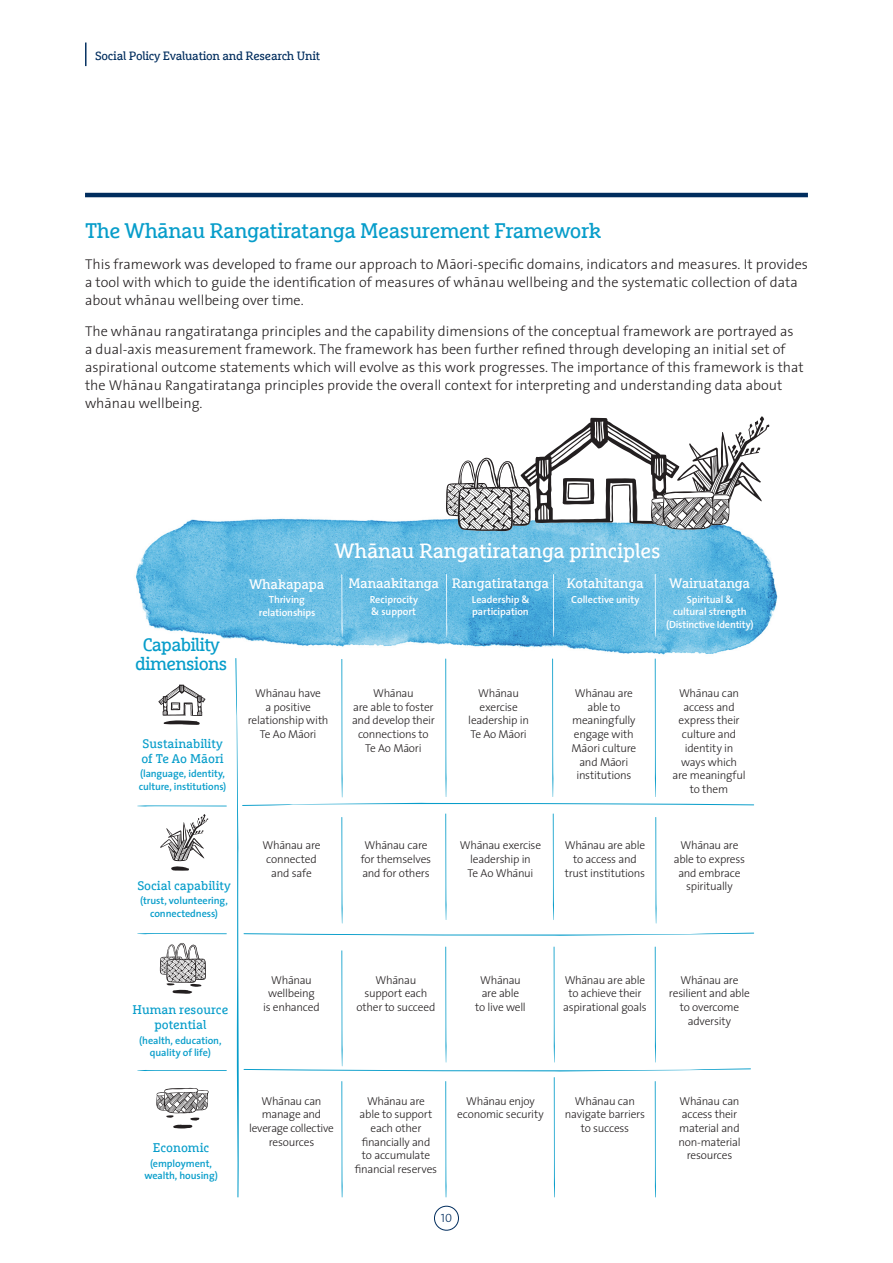
<style>
.page{position:relative;width:893px;height:1263px;background:#fff}
.page>*{position:absolute;margin:0;border:0;box-sizing:border-box;transform-origin:0 0}
.Subhead_1{font:21px "Marselis Slab Maori";letter-spacing:-.02em;color:#079dca}
.t1{font:20.55px "Marselis Slab Maori";letter-spacing:-.01em;color:#fff}
.t2{font:18.3px/18.3px "Marselis Slab Maori";letter-spacing:-.04em;color:#079dca;text-align:center}
.Body{font:300 14.25px/18px "Maori Sans";color:#231f20}
.t3{font:13.65px "Marselis Slab Maori";letter-spacing:-.01em;color:#fff}
.t4{font:12.6px/15px "Marselis Slab Maori";color:#079dca;text-align:center}
.t5{font:12px "Marselis Slab Maori";letter-spacing:-.02em;color:#002d5e}
.t6{font:12px "Maori Sans Light Caps";color:#002d5e}
.t7{font:300 11.4px/13.6px "Maori Sans";letter-spacing:-.02em;color:#231f20;text-align:center}
.t8{font:600 10.2px/12.6px "Maori Sans";letter-spacing:-.01em;color:#079dca;text-align:center}
.t9{font:600 10.2px/12.6px "Maori Sans";letter-spacing:-.01em;color:#fff;text-align:center}
</style>
<div class="page">
<div style="left:434px;top:1206px;width:25px;height:24px;border:1px solid #002d5e;border-radius:50%"></div>
<hr style="left:85px;top:193px;width:723px;height:4px;background:#002d5e">
<svg style="left:85px;top:43px;width:1px;height:23px"></svg>
<img style="left:135px;top:518px;width:643px;height:137px">
<svg style="left:160px;top:943px;width:46px;height:51px"></svg>
<svg style="left:158px;top:685px;width:48px;height:40px"></svg>
<svg style="left:160px;top:814px;width:48px;height:57px"></svg>
<svg style="left:156px;top:1088px;width:53px;height:40px"></svg>
<svg style="left:446px;top:416px;width:323px;height:115px"></svg>
<svg style="left:341px;top:574px;width:2px;height:63px"></svg>
<svg style="left:446px;top:574px;width:2px;height:63px"></svg>
<svg style="left:553px;top:574px;width:1px;height:63px"></svg>
<svg style="left:655px;top:574px;width:1px;height:63px"></svg>
<svg style="left:235px;top:658px;width:519px;height:539px"></svg>
<svg style="left:137px;top:805px;width:90px;height:2px"></svg>
<svg style="left:137px;top:933px;width:90px;height:1px"></svg>
<svg style="left:137px;top:1070px;width:90px;height:1px"></svg>
<p class="t5" style="left:95px;top:48px;width:226px">Social Policy Evaluation and Research Unit</p>
<p class="Subhead_1" style="left:85px;top:218px;width:518px">The Whānau Rangatiratanga Measurement Framework</p>
<p class="Body" style="left:85px;top:255px;width:724px">This framework was developed to frame our approach to Māori-specific domains, indicators and measures. It provides a tool with which to guide the identification of measures of whānau wellbeing and the systematic collection of data about whānau wellbeing over time.</p>
<p class="Body" style="left:85px;top:321px;width:720px">The whānau rangatiratanga principles and the capability dimensions of the conceptual framework are portrayed as a dual-axis measurement framework. The framework has been further refined through developing an initial set of aspirational outcome statements which will evolve as this work progresses. The importance of this framework is that the Whānau Rangatiratanga principles provide the overall context for interpreting and understanding data about whānau wellbeing.</p>
<p class="t2" style="left:135px;top:635px;width:94px">Capability dimensions</p>
<p class="t4" style="left:141px;top:736px;width:84px;text-align:left">Sustainability of Te Ao Māori</p>
<p class="t8" style="left:139px;top:767px;width:89px;text-align:left">(language, identity, culture, institutions)</p>
<p class="t3" style="left:249px;top:576px;width:77px">Whakapapa</p>
<p class="t9" style="left:259px;top:593px;width:58px">Thriving relationships</p>
<p class="t1" style="left:335px;top:538px;width:328px">Whānau Rangatiratanga principles</p>
<p class="t3" style="left:348px;top:575px;width:92px">Manaakitanga</p>
<p class="t9" style="left:370px;top:592px;width:50px;text-align:left">Reciprocity &amp; support</p>
<p class="t3" style="left:452px;top:575px;width:99px">Rangatiratanga</p>
<p class="t9" style="left:472px;top:592px;width:59px;text-align:left">Leadership &amp; participation</p>
<p class="t3" style="left:567px;top:575px;width:79px">Kotahitanga</p>
<p class="t9" style="left:571px;top:592px;width:70px">Collective unity</p>
<p class="t3" style="left:669px;top:575px;width:82px">Wairuatanga</p>
<p class="t9" style="left:666px;top:592px;width:89px">Spiritual &amp;<br>cultural strength (Distinctive Identity)</p>
<p class="t7" style="left:248px;top:686px;width:82px">Wha¯nau have<br>a positive relationship with<br>Te Ao Ma¯ori</p>
<p class="t7" style="left:352px;top:686px;width:84px">Wha¯nau<br>are able to foster and develop their connections to<br>Te Ao Ma¯ori</p>
<p class="t7" style="left:468px;top:686px;width:62px">Wha¯nau exercise leadership in<br>Te Ao Ma¯ori</p>
<p class="t7" style="left:571px;top:686px;width:66px">Wha¯nau are able to meaningfully engage with<br>Ma¯ori culture and Ma¯ori institutions</p>
<p class="t7" style="left:672px;top:686px;width:75px">Wha¯nau can access and express their culture and identity in ways which are meaningful to them</p>
<p class="t4" style="left:137px;top:878px;width:95px">Social capability</p>
<p class="t8" style="left:140px;top:894px;width:89px">(trust, volunteering, connectedness)</p>
<p class="t7" style="left:262px;top:838px;width:60px">Wha¯nau are connected and safe</p>
<p class="t7" style="left:361px;top:838px;width:72px">Wha¯nau care for themselves and for others</p>
<p class="t7" style="left:460px;top:838px;width:83px">Wha¯nau exercise leadership in<br>Te Ao Wha¯nui</p>
<p class="t7" style="left:565px;top:838px;width:82px">Wha¯nau are able to access and trust institutions</p>
<p class="t7" style="left:674px;top:838px;width:73px">Wha¯nau are able to express and embrace spiritually</p>
<p class="t4" style="left:133px;top:1002px;width:97px">Human resource potential</p>
<p class="t8" style="left:139px;top:1033px;width:84px">(health, education, quality of life)</p>
<p class="t4" style="left:153px;top:1140px;width:58px">Economic</p>
<p class="t8" style="left:144px;top:1156px;width:75px">(employment, wealth, housing)</p>
<p class="t7" style="left:263px;top:972px;width:58px">Wha¯nau wellbeing is enhanced</p>
<p class="t7" style="left:356px;top:972px;width:81px">Wha¯nau support each other to succeed</p>
<p class="t7" style="left:475px;top:972px;width:52px">Wha¯nau are able<br>to live well</p>
<p class="t7" style="left:563px;top:972px;width:85px">Wha¯nau are able to achieve their aspirational goals</p>
<p class="t7" style="left:669px;top:972px;width:82px">Wha¯nau are resilient and able to overcome adversity</p>
<p class="t7" style="left:249px;top:1093px;width:86px">Wha¯nau can manage and leverage collective resources</p>
<p class="t7" style="left:355px;top:1093px;width:84px">Wha¯nau are<br>able to support each other financially and<br>to accumulate financial reserves</p>
<p class="t7" style="left:457px;top:1093px;width:88px">Wha¯nau enjoy economic security</p>
<p class="t7" style="left:565px;top:1093px;width:82px">Wha¯nau can navigate barriers to success</p>
<p class="t7" style="left:678px;top:1093px;width:64px">Wha¯nau can access their material and non-material resources</p>
<p class="t6" style="left:441px;top:1208px;width:13px">10</p>
</div>
